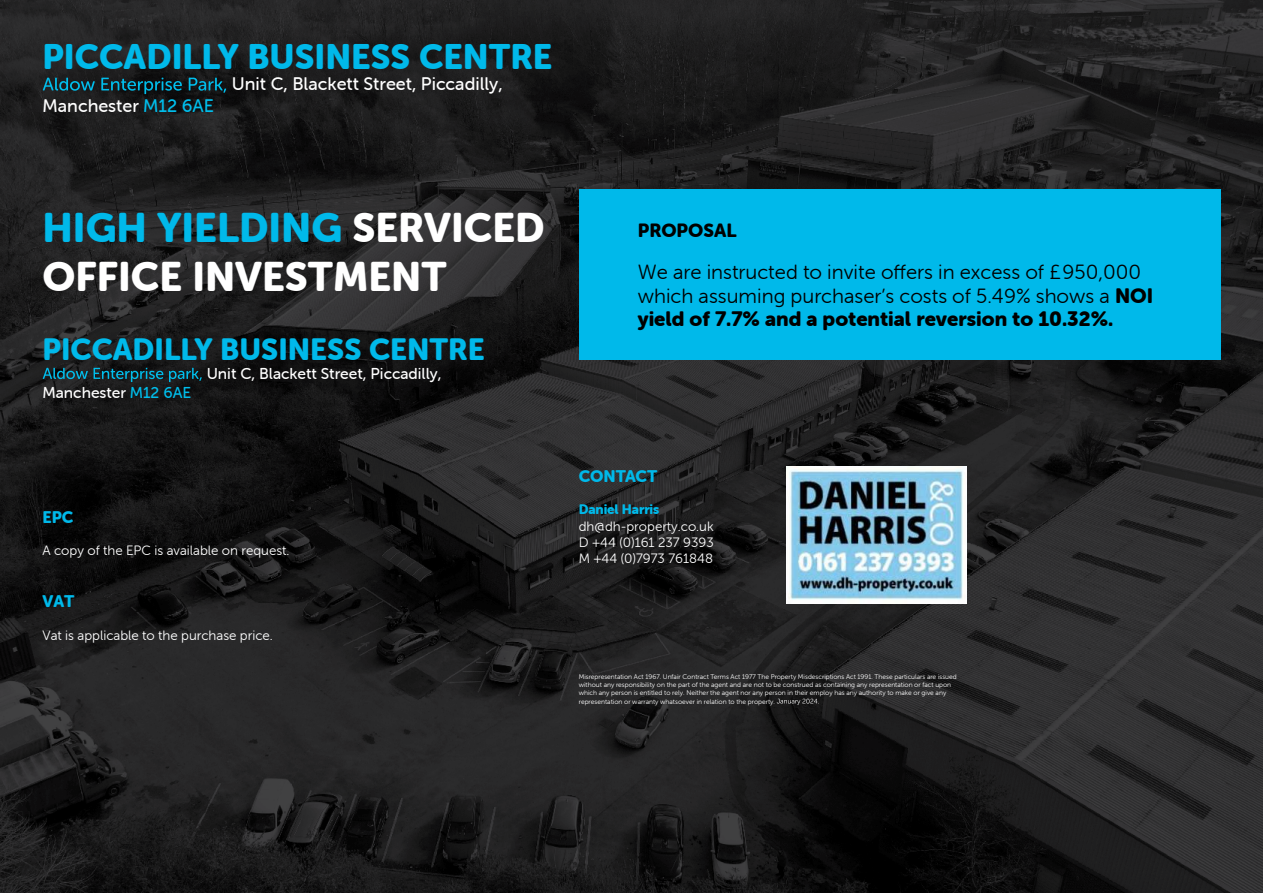
<style>
.page{position:relative;width:1263px;height:893px;background:#fff}
.page>*{position:absolute;margin:0;border:0;box-sizing:border-box;transform-origin:0 0}
.t1{font:40.65px/48.8px "Museo Sans Rounded 900";color:#fff}
.t2{font:34.8px "Museo Sans Rounded 900";color:#00b9ea}
.t3{font:30.15px "Museo Sans Rounded 900";color:#00b9ea}
.t4{font:20.55px/23.7px "Museo Sans Rounded 300";color:#000}
.t5{font:20.55px "Museo Sans Rounded 900";color:#000}
.t6{font:18.75px "Museo Sans Rounded 900";color:#000}
.t7{font:18.15px "Museo Sans Rounded 500";color:#fff}
.t8{font:16.5px "Museo Sans Rounded 900";color:#00b9ea}
.t9{font:15.75px "Museo Sans Rounded 500";color:#fff}
.t10{font:13.5px/16.2px "Museo Sans Rounded 300";color:#fff;text-align:justify}
.t11{font:13.5px "Museo Sans Rounded 900";letter-spacing:-.01em;color:#00b9ea}
.t12{font:6.75px/8.1px "Museo Sans Rounded 300";color:#fff}
.s1{color:#00beec}
.s2{color:#00b9ea}
.s3{font-family:"Museo Sans Rounded 900"}
</style>
<div class="page">
<img style="left:0;top:0;width:1262px;height:893px">
<svg style="left:777px;top:699px;width:42px;height:6px"></svg>
<div style="left:579px;top:189px;width:641px;height:171px;background:#00b9ea"></div>
<svg style="left:43px;top:78px;width:183px;height:16px;background:#103f4a"></svg>
<svg style="left:43px;top:368px;width:159px;height:14px;background:#14434e"></svg>
<img style="left:786px;top:467px;width:180px;height:137px">
<h2 class="t2" style="left:43px;top:43px;width:511px">PICCADILLY BUSINESS CENTRE</h2>
<h3 class="t7" style="left:232px;top:77px;width:272px">Unit C, Blackett Street, Piccadilly,</h3>
<h3 class="t7" style="left:43px;top:99px;width:173px">Manchester <span class="s1">M12 6AE</span></h3>
<h1 class="t1" style="left:43px;top:207px;width:504px"><span class="s2">HIGH YIELDING</span> SERVICED<br>OFFICE INVESTMENT</h1>
<h3 class="t3" style="left:43px;top:338px;width:444px">PICCADILLY BUSINESS CENTRE</h3>
<h3 class="t9" style="left:207px;top:368px;width:236px">Unit C, Blackett Street, Piccadilly,</h3>
<h3 class="t9" style="left:43px;top:386px;width:150px">Manchester <span class="s1">M12 6AE</span></h3>
<h3 class="t8" style="left:43px;top:511px;width:32px">EPC</h3>
<h3 class="t10" style="left:43px;top:543px;width:249px">A copy of the EPC is available on request.</h3>
<h3 class="t8" style="left:43px;top:595px;width:33px">VAT</h3>
<h3 class="t10" style="left:43px;top:628px;width:232px">Vat is applicable to the purchase price.</h3>
<h3 class="t6" style="left:638px;top:223px;width:100px">PROPOSAL</h3>
<h3 class="t4" style="left:638px;top:260px;width:517px">We are instructed to invite offers in excess of £950,000 which assuming purchaser’s costs of 5.49% shows a <span class="s3">NOI</span></h3>
<h3 class="t5" style="left:638px;top:311px;width:477px">yield of 7.7% and a potential reversion to 10.32%.</h3>
<h3 class="t8" style="left:579px;top:470px;width:80px">CONTACT</h3>
<h3 class="t11" style="left:579px;top:504px;width:82px">Daniel Harris</h3>
<h3 class="t10" style="left:579px;top:519px;width:137px">dh@dh-property.co.uk D +44 (0)161 237 9393<br>M +44 (0)7973 761848</h3>
<p class="t12" style="left:579px;top:673px;width:380px">Misrepresentation Act 1967. Unfair Contract Terms Act 1977 The Property Misdescriptions Act 1991. These particulars are issued without any responsibility on the part of the agent and are not to be construed as containing any representation or fact upon which any person is entitled to rely. Neither the agent nor any person in their employ has any authority to make or give any representation or warranty whatsoever in relation to the property.</p>
</div>
